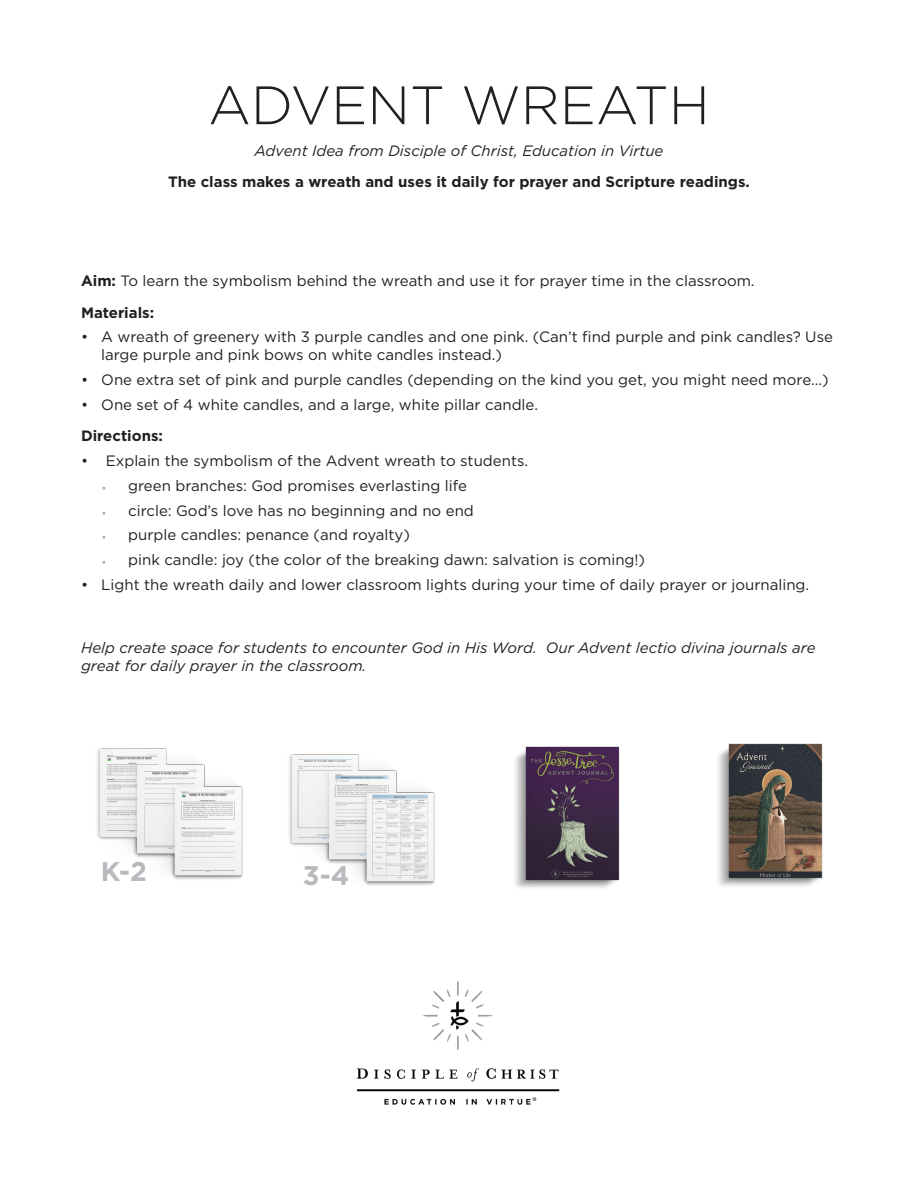
<style>
.page{position:relative;width:918px;height:1188px;background:#fff}
.page>*{position:absolute;margin:0;border:0;box-sizing:border-box;transform-origin:0 0}
.t1{font:300 54px "Gotham";color:#231f20}
.t2{font:700 27px "Gotham";color:#b8b9bc}
.t3{font:15px/18px "Gotham";color:#231f20}
.t4{font:italic 15px/18px "Gotham";color:#231f20}
.t5{font:700 15px "Gotham";color:#231f20}
.s1{font-weight:700}
</style>
<div class="page">
<img style="left:356px;top:981px;width:204px;height:124px">
<img style="left:515px;top:746px;width:105px;height:142px">
<img style="left:718px;top:743px;width:105px;height:143px">
<img style="left:97px;top:748px;width:146px;height:132px">
<img style="left:289px;top:754px;width:146px;height:132px">
<p class="t1" style="left:208px;top:71px;width:503px">ADVENT WREATH</p>
<p class="t4" style="left:255px;top:141px;width:410px">Advent Idea from Disciple of Christ, Education in Virtue</p>
<p class="t5" style="left:168px;top:172px;width:583px">The class makes a wreath and uses it daily for prayer and Scripture readings.</p>
<p class="t3" style="left:81px;top:272px;width:675px"><span class="s1">Aim:</span> To learn the symbolism behind the wreath and use it for prayer time in the classroom.</p>
<p class="t5" style="left:81px;top:302px;width:75px">Materials:</p>
<p class="t3" style="left:101px;top:328px;width:733px;text-indent:-20px">• A wreath of greenery with 3 purple candles and one pink. (Can’t find purple and pink candles? Use large purple and pink bows on white candles instead.)</p>
<p class="t3" style="left:81px;top:371px;width:749px">• One extra set of pink and purple candles (depending on the kind you get, you might need more...)</p>
<p class="t3" style="left:81px;top:395px;width:459px">• One set of 4 white candles, and a large, white pillar candle.</p>
<p class="t5" style="left:81px;top:426px;width:84px">Directions:</p>
<p class="t3" style="left:81px;top:452px;width:449px">• Explain the symbolism of the Advent wreath to students.</p>
<p class="t3" style="left:128px;top:476px;width:340px">green branches: God promises everlasting life</p>
<p class="t3" style="left:128px;top:501px;width:347px">circle: God’s love has no beginning and no end</p>
<p class="t3" style="left:128px;top:526px;width:283px">purple candles: penance (and royalty)</p>
<p class="t3" style="left:128px;top:551px;width:518px">pink candle: joy (the color of the breaking dawn: salvation is coming!)</p>
<p class="t3" style="left:81px;top:575px;width:730px">• Light the wreath daily and lower classroom lights during your time of daily prayer or journaling.</p>
<p class="t4" style="left:81px;top:638px;width:736px">Help create space for students to encounter God in His Word. Our Advent lectio divina journals are great for daily prayer in the classroom.</p>
<p class="t2" style="left:101px;top:854px;width:48px">K-2</p>
<p class="t2" style="left:303px;top:857px;width:48px">3-4</p>
</div>
